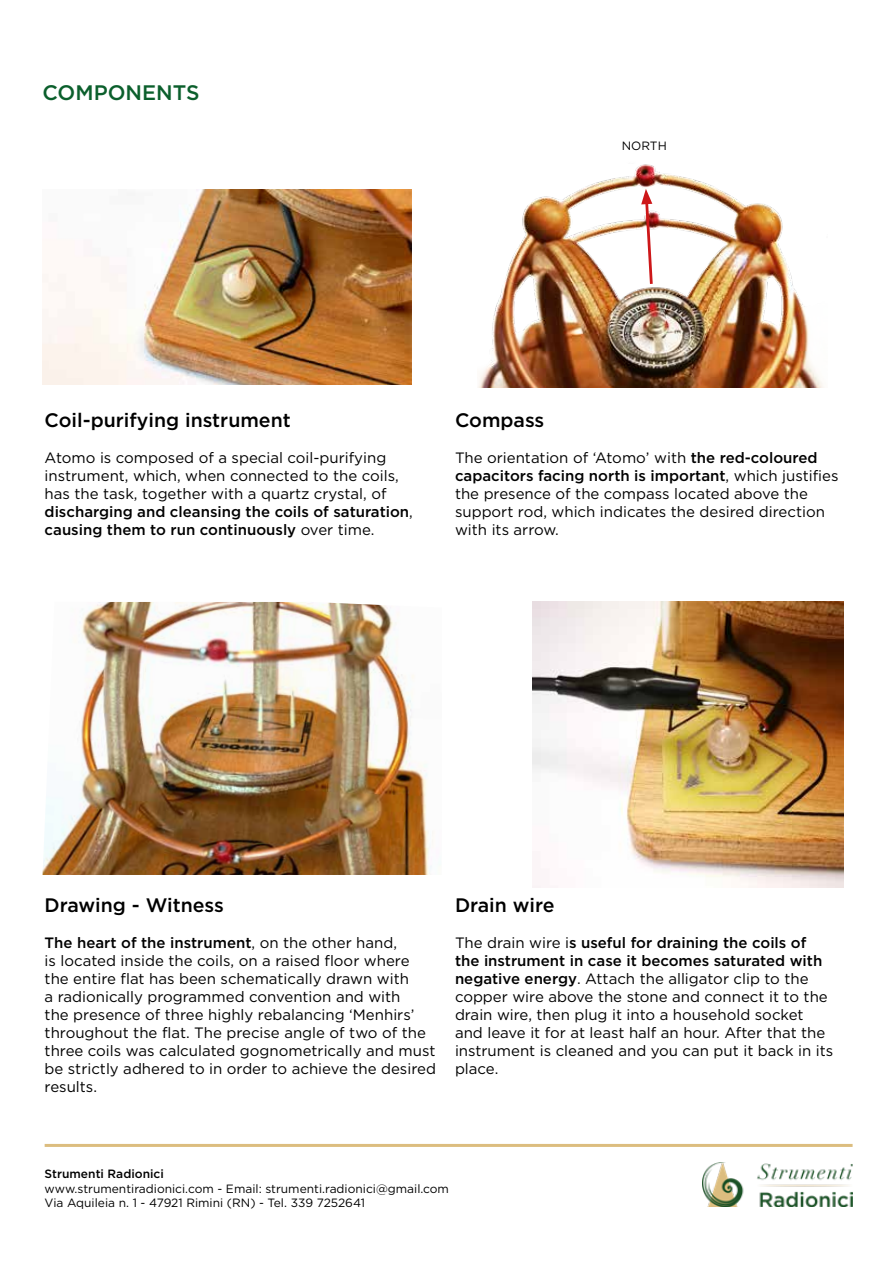
<style>
.page{position:relative;width:893px;height:1263px;background:#fff}
.page>*{position:absolute;margin:0;border:0;box-sizing:border-box;transform-origin:0 0}
.t1{font:500 21px "Gotham";color:#0b5f2c}
.t2{font:500 19.5px "Gotham";color:#000}
.t3{font:15px/18px "Gotham";color:#000}
.t4{font:12px/14.4px "Gotham";color:#000}
.t5{font:500 12px "Gotham";color:#000}
.s1{font-weight:500}
</style>
<div class="page">
<img style="left:532px;top:602px;width:311px;height:286px">
<img style="left:43px;top:602px;width:390px;height:273px">
<img style="left:43px;top:189px;width:368px;height:196px">
<img style="left:702px;top:1162px;width:151px;height:45px">
<hr style="left:45px;top:1144px;width:808px;height:3px;background:#dcbd7f">
<img style="left:478px;top:164px;width:346px;height:224px">
<svg style="left:641px;top:189px;width:13px;height:98px"></svg>
<h1 class="t1" style="left:43px;top:81px;width:159px">COMPONENTS</h1>
<p class="t4" style="left:622px;top:139px;width:47px">NORTH</p>
<h2 class="t2" style="left:45px;top:409px;width:248px">Coil-purifying instrument</h2>
<p class="t3" style="left:45px;top:448px;width:370px">Atomo is composed of a special coil-purifying instrument, which, when connected to the coils, has the task, together with a quartz crystal, of <span class="s1">discharging and cleansing the coils of saturation</span>, <span class="s1">causing them to run continuously</span> over time.</p>
<h2 class="t2" style="left:455px;top:409px;width:91px">Compass</h2>
<p class="t3" style="left:455px;top:448px;width:385px">The orientation of ‘Atomo’ with <span class="s1">the red-coloured capacitors facing north is important</span>, which justifies the presence of the compass located above the support rod, which indicates the desired direction with its arrow.</p>
<h2 class="t2" style="left:45px;top:894px;width:181px">Drawing - Witness</h2>
<p class="t3" style="left:45px;top:934px;width:393px"><span class="s1">The heart of the instrument</span>, on the other hand,<br>is located inside the coils, on a raised floor where the entire flat has been schematically drawn with<br>a radionically programmed convention and with<br>the presence of three highly rebalancing ‘Menhirs’ throughout the flat. The precise angle of two of the three coils was calculated gognometrically and must be strictly adhered to in order to achieve the desired results.</p>
<h2 class="t2" style="left:455px;top:894px;width:101px">Drain wire</h2>
<p class="t3" style="left:455px;top:934px;width:380px">The drain wire i<span class="s1">s useful for draining the coils of the instrument in case it becomes saturated with negative energy</span>. Attach the alligator clip to the copper wire above the stone and connect it to the drain wire, then plug it into a household socket and leave it for at least half an hour. After that the instrument is cleaned and you can put it back in its place.</p>
<p class="t5" style="left:45px;top:1167px;width:121px">Strumenti Radionici</p>
<p class="t4" style="left:45px;top:1181px;width:406px">www.strumentiradionici.com - Email: strumenti.radionici@gmail.com<br>Via Aquileia n. 1 - 47921 Rimini (RN) - Tel. 339 7252641</p>
</div>
